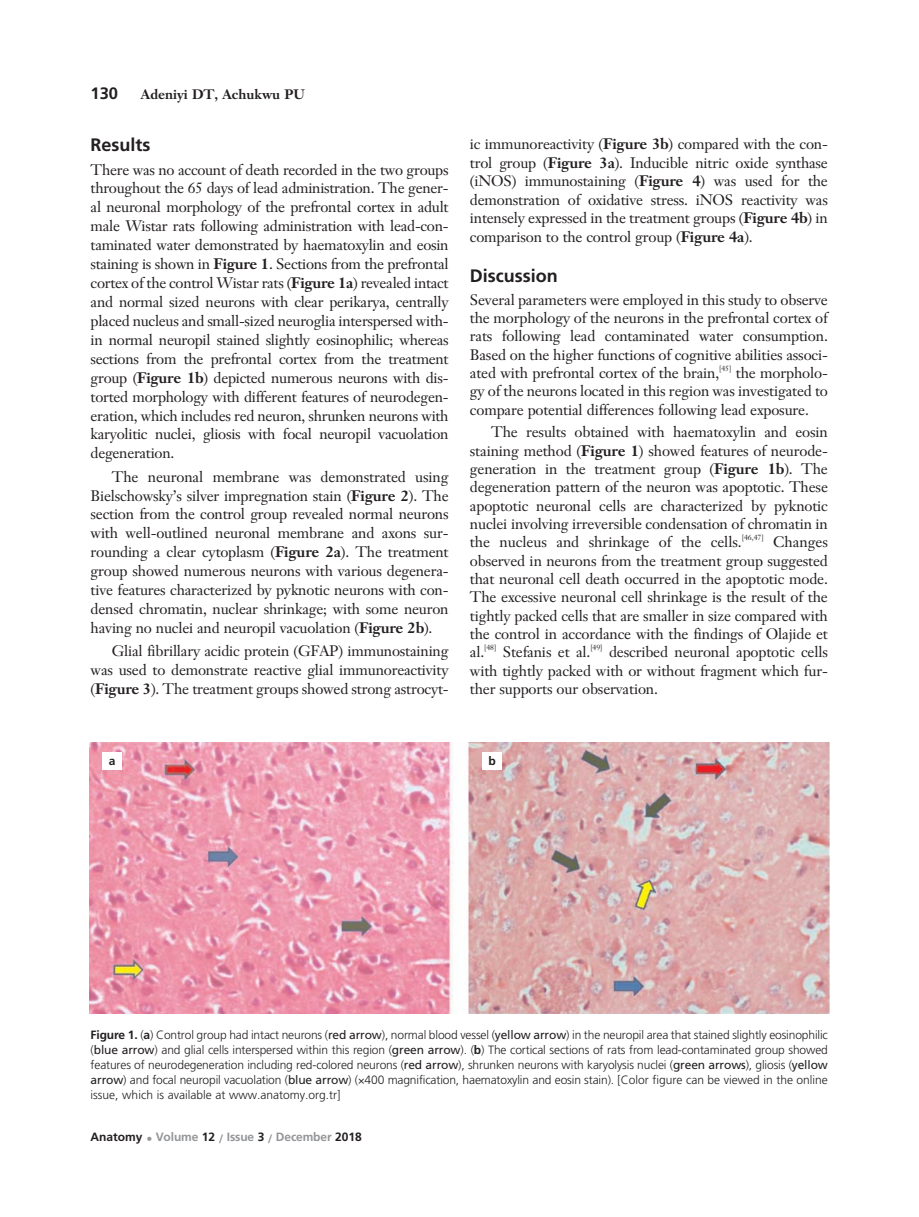
<style>
.page{position:relative;width:919px;height:1217px;background:#fff}
.page>*{position:absolute;margin:0;border:0;box-sizing:border-box;transform-origin:0 0}
.t1{font:700 18px "Frutiger";color:#231f20}
.t2{font:700 16.5px "Frutiger";color:#231f20}
.t3{font:15px/18.9px "Janson Text";letter-spacing:-.01em;color:#231f20;text-align:justify}
.t4{font:700 13.5px "Janson Text";color:#231f20}
.t5{font:300 12px/15px "Frutiger";color:#231f20;text-align:justify}
.t6{font:700 12px "Frutiger";letter-spacing:-.01em;color:#939598}
.t7{font:700 12px "Frutiger";color:#231f20}
.t8{font:7.5px "Janson Text";letter-spacing:-.01em;color:#231f20}
.s1{font-weight:700}
.s2{font-weight:400}
.s3{color:#231f20}
</style>
<div class="page">
<img style="left:89px;top:742px;width:740px;height:271px">
<div style="left:103px;top:751px;width:19px;height:17px;background:#fff"></div>
<div style="left:482px;top:751px;width:20px;height:17px;background:#fff"></div>
<p class="t2" style="left:91px;top:87px;width:29px">130</p>
<p class="t4" style="left:141px;top:89px;width:165px">Adeniyi DT, Achukwu PU</p>
<p class="t1" style="left:91px;top:138px;width:61px">Results</p>
<p class="t3" style="left:91px;top:161px;width:359px">There was no account of death recorded in the two groups throughout the 65 days of lead administration. The gener&shy;al neuronal morphology of the prefrontal cortex in adult male Wistar rats following administration with lead-con&shy;taminated water demonstrated by haematoxylin and eosin staining is shown in <span class="s1">Figure 1</span>. Sections from the prefrontal cortex of the control Wistar rats (<span class="s1">Figure 1a</span>) revealed intact and normal sized neurons with clear perikarya, centrally placed nucleus and small-sized neuroglia interspersed with&shy;in normal neuropil stained slightly eosinophilic; whereas sections from the prefrontal cortex from the treatment group (<span class="s1">Figure 1b</span>) depicted numerous neurons with dis&shy;torted morphology with different features of neurodegen&shy;eration, which includes red neuron, shrunken neurons with karyolitic nuclei, gliosis with focal neuropil vacuolation degeneration.</p>
<p class="t3" style="left:91px;top:468px;width:359px;text-indent:21px">The neuronal membrane was demonstrated using Bielschowsky’s silver impregnation stain (<span class="s1">Figure 2</span>). The section from the control group revealed normal neurons with well-outlined neuronal membrane and axons sur&shy;rounding a clear cytoplasm (<span class="s1">Figure 2a</span>). The treatment group showed numerous neurons with various degenera&shy;tive features characterized by pyknotic neurons with con&shy;densed chromatin, nuclear shrinkage; with some neuron having no nuclei and neuropil vacuolation (<span class="s1">Figure 2b</span>).</p>
<p class="t3" style="left:91px;top:643px;width:359px;text-indent:21px">Glial fibrillary acidic protein (GFAP) immunostaining was used to demonstrate reactive glial immunoreactivity (<span class="s1">Figure 3</span>). The treatment groups showed strong astrocyt-</p>
<p class="t3" style="left:470px;top:136px;width:359px;line-height:18.5px">ic immunoreactivity (<span class="s1">Figure 3b</span>) compared with the con&shy;trol group (<span class="s1">Figure 3a</span>). Inducible nitric oxide synthase (iNOS) immunostaining (<span class="s1">Figure 4</span>) was used for the demonstration of oxidative stress. iNOS reactivity was intensely expressed in the treatment groups (<span class="s1">Figure 4b</span>) in comparison to the control group (<span class="s1">Figure 4a</span>).</p>
<p class="t1" style="left:470px;top:268px;width:89px">Discussion</p>
<p class="t3" style="left:470px;top:292px;width:359px;line-height:18.3px">Several parameters were employed in this study to observe the morphology of the neurons in the prefrontal cortex of rats following lead contaminated water consumption.<br>Based on the higher functions of cognitive abilities associ&shy;ated with prefrontal cortex of the brain,</p>
<p class="t8" style="left:719px;top:365px;width:14px">[45]</p>
<p class="t3" style="left:470px;top:365px;width:359px;line-height:18.3px;text-indent:266px">the morpholo&shy;gy of the neurons located in this region was investigated to compare potential differences following lead exposure.</p>
<p class="t3" style="left:470px;top:424px;width:359px;line-height:18.3px;text-indent:21px">The results obtained with haematoxylin and eosin staining method (<span class="s1">Figure 1</span>) showed features of neurode&shy;generation in the treatment group (<span class="s1">Figure 1b</span>). The degeneration pattern of the neuron was apoptotic. These apoptotic neuronal cells are characterized by pyknotic nuclei involving irreversible condensation of chromatin in the nucleus and shrinkage of the cells.</p>
<p class="t8" style="left:741px;top:534px;width:24px">[46,47]</p>
<p class="t3" style="left:470px;top:534px;width:359px;line-height:18.3px;text-indent:303px">Changes observed in neurons from the treatment group suggested that neuronal cell death occurred in the apoptotic mode.<br>The excessive neuronal cell shrinkage is the result of the tightly packed cells that are smaller in size compared with the control in accordance with the findings of Olajide et al.</p>
<p class="t8" style="left:484px;top:644px;width:14px">[48]</p>
<p class="t3" style="left:503px;top:644px;width:89px">Stefanis et al.</p>
<p class="t8" style="left:590px;top:644px;width:14px">[49]</p>
<p class="t3" style="left:470px;top:644px;width:359px;line-height:18.3px;text-indent:139px">described neuronal apoptotic cells with tightly packed with or without fragment which fur&shy;ther supports our observation.</p>
<p class="t7" style="left:109px;top:755px;width:8px">a</p>
<p class="t7" style="left:488px;top:755px;width:9px">b</p>
<p class="t5" style="left:91px;top:1028px;width:738px"><span class="s1">Figure 1.</span> (<span class="s1">a</span>) Control group had intact neurons (<span class="s2">red arrow</span>), normal blood vessel (<span class="s2">yellow arrow</span>) in the neuropil area that stained slightly eosinophilic (<span class="s2">blue arrow</span>) and glial cells interspersed within this region (<span class="s2">green arrow</span>). (<span class="s1">b</span>) The cortical sections of rats from lead-contaminated group showed features of neurodegeneration including red-colored neurons (<span class="s2">red arrow</span>), shrunken neurons with karyolysis nuclei (<span class="s2">green arrows</span>), gliosis (<span class="s2">yellow arrow</span>) and focal neuropil vacuolation (<span class="s2">blue arrow</span>) ( 400 magnification, haematoxylin and eosin stain). [Color figure can be viewed in the online issue, which is available at www.anatomy.org.tr]</p>
<p class="t6" style="left:91px;top:1132px;width:273px"><span class="s3">Anatomy</span> • Volume <span class="s3">12</span> / Issue <span class="s3">3</span> / December <span class="s3">2018</span></p>
</div>
